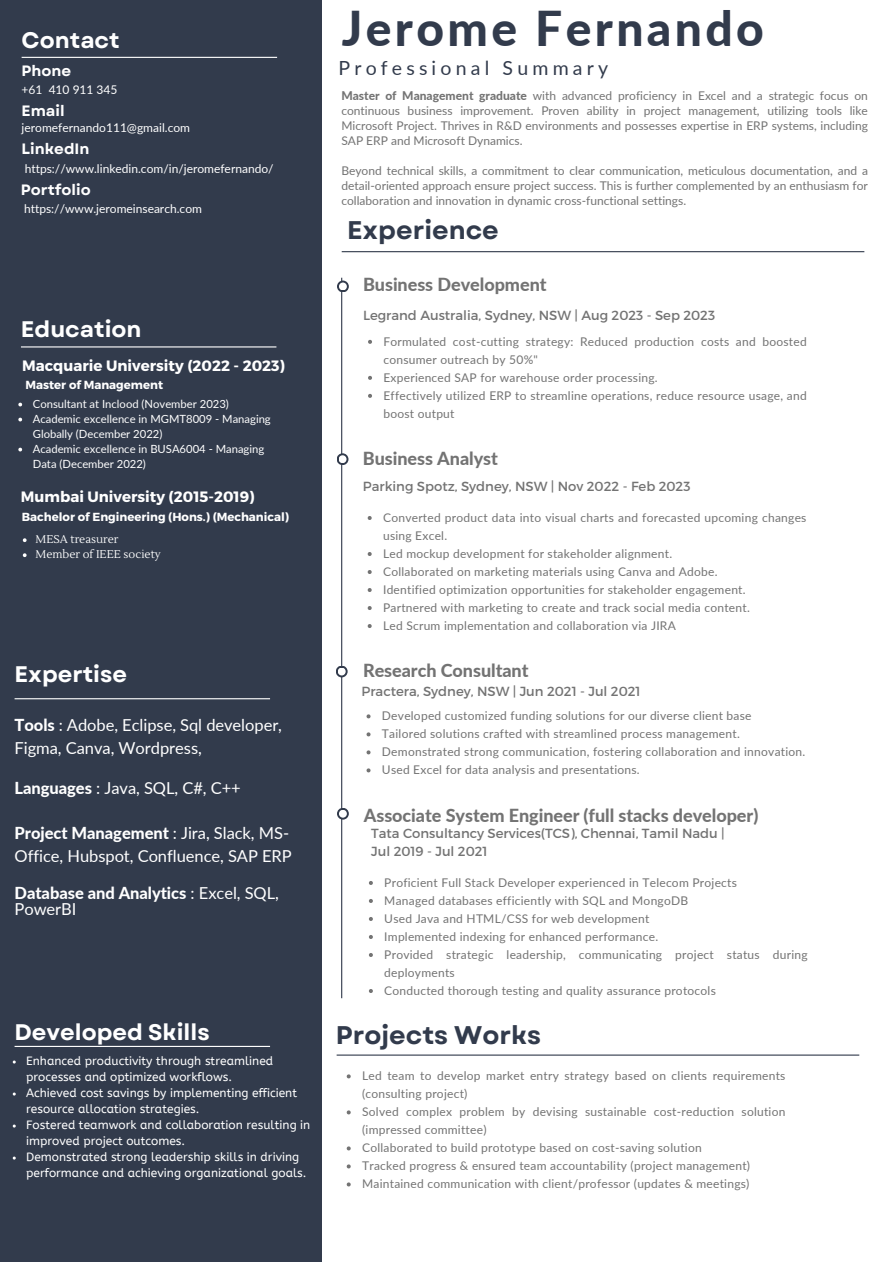
<style>
.page{position:relative;width:894px;height:1264px;background:#fff}
.page>*{position:absolute;margin:0;border:0;box-sizing:border-box;transform-origin:0 0}
.t1{font:800 48px "Lato";letter-spacing:.07em;color:#323b4c}
.t2{font:700 25.5px "Garet";color:#323b4c}
.t3{font:700 22.5px "Garet";color:#fff}
.t4{font:19.5px "Lato";letter-spacing:.215em;color:#323b4c}
.t5{font:800 18px "Lato";letter-spacing:-.005em;color:#737373}
.t6{font:16.5px/22.5px "Lato";letter-spacing:-.005em;color:#fff}
.t7{font:800 16.5px/15.8px "Lato";letter-spacing:-.005em;color:#fff}
.t8{font:700 15px "Montserrat";color:#fff}
.t9{font:700 15px "Garet";color:#fff}
.t10{font:13.2px/17.5px "Montserrat";color:#737373}
.t11{font:12px/18px "Lato";letter-spacing:.02em;color:#737373}
.t12{font:12px/16px "A Bee Zee";color:#fff}
.t13{font:12px "Lato";color:#fff}
.t14{font:700 11.7px "Montserrat";color:#fff}
.t15{font:11.25px/15px "Lato";color:#fff}
.t16{font:11.25px "Lustria";color:#fff}
.s1{font-weight:800}
.s2{font-weight:400}
</style>
<div class="page">
<div style="left:0;top:0;width:321px;height:1261px;background:#323b4c"></div>
<hr style="left:341px;top:251px;width:523px;height:1px;background:#323b4c">
<hr style="left:22px;top:57px;width:255px;height:1px;background:#fff">
<hr style="left:341px;top:278px;width:1px;height:720px;background:#323b4c">
<svg style="left:337px;top:280px;width:12px;height:12px"></svg>
<div style="left:339px;top:282px;width:8px;height:8px;background:#fff;border-radius:50%"></div>
<svg style="left:368px;top:340px;width:4px;height:4px"></svg>
<svg style="left:368px;top:376px;width:4px;height:4px"></svg>
<svg style="left:368px;top:394px;width:4px;height:4px"></svg>
<svg style="left:367px;top:516px;width:4px;height:4px"></svg>
<svg style="left:367px;top:552px;width:4px;height:4px"></svg>
<svg style="left:367px;top:570px;width:4px;height:4px"></svg>
<svg style="left:367px;top:588px;width:4px;height:4px"></svg>
<svg style="left:367px;top:606px;width:4px;height:4px"></svg>
<svg style="left:367px;top:624px;width:4px;height:4px"></svg>
<svg style="left:336px;top:453px;width:12px;height:12px"></svg>
<div style="left:338px;top:455px;width:8px;height:8px;background:#fff;border-radius:50%"></div>
<svg style="left:366px;top:714px;width:4px;height:4px"></svg>
<svg style="left:366px;top:732px;width:4px;height:4px"></svg>
<svg style="left:366px;top:750px;width:4px;height:4px"></svg>
<svg style="left:366px;top:768px;width:4px;height:4px"></svg>
<svg style="left:336px;top:665px;width:11px;height:12px"></svg>
<div style="left:337px;top:667px;width:8px;height:8px;background:#fff;border-radius:50%"></div>
<svg style="left:369px;top:881px;width:4px;height:4px"></svg>
<svg style="left:369px;top:899px;width:4px;height:4px"></svg>
<svg style="left:369px;top:917px;width:4px;height:4px"></svg>
<svg style="left:369px;top:935px;width:4px;height:4px"></svg>
<svg style="left:369px;top:953px;width:4px;height:4px"></svg>
<svg style="left:369px;top:989px;width:4px;height:4px"></svg>
<svg style="left:337px;top:807px;width:12px;height:12px"></svg>
<div style="left:339px;top:809px;width:8px;height:8px;background:#fff;border-radius:50%"></div>
<hr style="left:15px;top:698px;width:255px;height:1px;background:#fff">
<hr style="left:21px;top:346px;width:255px;height:1px;background:#fff">
<svg style="left:18px;top:402px;width:4px;height:4px"></svg>
<svg style="left:18px;top:417px;width:4px;height:4px"></svg>
<svg style="left:18px;top:447px;width:4px;height:4px"></svg>
<svg style="left:23px;top:538px;width:4px;height:4px"></svg>
<svg style="left:23px;top:553px;width:4px;height:4px"></svg>
<hr style="left:15px;top:1045px;width:255px;height:1px;background:#fff">
<hr style="left:336px;top:1054px;width:523px;height:1px;background:#323b4c">
<svg style="left:346px;top:1074px;width:4px;height:4px"></svg>
<svg style="left:346px;top:1110px;width:4px;height:4px"></svg>
<svg style="left:346px;top:1146px;width:4px;height:4px"></svg>
<svg style="left:346px;top:1164px;width:4px;height:4px"></svg>
<svg style="left:346px;top:1182px;width:4px;height:4px"></svg>
<p class="t3" style="left:22px;top:24px;width:100px">Contact</p>
<h6 class="t9" style="left:22px;top:60px;width:51px">Phone</h6>
<h3 class="t13" style="left:22px;top:82px;width:97px">+61 410 911 345</h3>
<p class="t9" style="left:22px;top:100px;width:44px">Email</p>
<h6 class="t13" style="left:22px;top:120px;width:170px">jeromefernando111@gmail.com</h6>
<p class="t9" style="left:22px;top:138px;width:69px">LinkedIn</p>
<h6 class="t13" style="left:25px;top:161px;width:250px">https://www.linkedin.com/in/jeromefernando/</h6>
<p class="t9" style="left:21px;top:179px;width:71px">Portfolio</p>
<h6 class="t13" style="left:24px;top:201px;width:179px">https://www.jeromeinsearch.com</h6>
<p class="t3" style="left:21px;top:313px;width:122px">Education</p>
<h4 class="t8" style="left:22px;top:356px;width:264px">Macquarie University (2022 - 2023)</h4>
<p class="t14" style="left:25px;top:377px;width:139px">Master of Management</p>
<p class="t15" style="left:33px;top:396px;width:197px">Consultant at Inclood (November 2023)</p>
<p class="t15" style="left:33px;top:411px;width:239px">Academic excellence in MGMT8009 - Managing<br>Globally (December 2022)</p>
<p class="t15" style="left:33px;top:441px;width:233px">Academic excellence in BUSA6004 - Managing<br>Data (December 2022)</p>
<p class="t8" style="left:21px;top:487px;width:235px">Mumbai University (2015-2019)</p>
<p class="t14" style="left:22px;top:509px;width:268px">Bachelor of Engineering (Hons.) (Mechanical)</p>
<p class="t16" style="left:36px;top:532px;width:84px">MESA treasurer</p>
<p class="t16" style="left:36px;top:547px;width:127px">Member of IEEE society</p>
<p class="t3" style="left:15px;top:658px;width:114px">Expertise</p>
<p class="t6" style="left:15px;top:713px;width:269px"><span class="s1">Tools</span> : Adobe, Eclipse, Sql developer,<br>Figma, Canva, Wordpress,</p>
<p class="t6" style="left:15px;top:776px;width:228px"><span class="s1">Languages</span> : Java, SQL, C#, C++</p>
<p class="t6" style="left:15px;top:821px;width:278px"><span class="s1">Project Management</span> : Jira, Slack, MS-<br>Office, Hubspot, Confluence, SAP ERP</p>
<h4 class="t7" style="left:15px;top:884px;width:266px">Database and Analytics <span class="s2">: Excel, SQL,<br>PowerBI</span></h4>
<p class="t3" style="left:15px;top:1015px;width:196px">Developed Skills</p>
<p class="t12" style="left:26px;top:1052px;width:248px">Enhanced productivity through streamlined processes and optimized workflows.</p>
<h2 class="t12" style="left:26px;top:1084px;width:272px">Achieved cost savings by implementing efficient resource allocation strategies.</h2>
<p class="t12" style="left:26px;top:1116px;width:286px">Fostered teamwork and collaboration resulting in improved project outcomes.</p>
<p class="t12" style="left:26px;top:1148px;width:282px">Demonstrated strong leadership skills in driving performance and achieving organizational goals.</p>
<h3 class="t1" style="left:341px;top:-2px;width:423px">Jerome Fernando</h3>
<h6 class="t4" style="left:338px;top:56px;width:271px">Professional Summary</h6>
<p class="t11" style="left:341px;top:87px;width:528px;line-height:15px;text-align:justify"><span class="s1">Master of Management graduate</span> with advanced proficiency in Excel and a strategic focus on continuous business improvement. Proven ability in project management, utilizing tools like Microsoft Project. Thrives in R&amp;D environments and possesses expertise in ERP systems, including SAP ERP and Microsoft Dynamics.</p>
<p class="t11" style="left:341px;top:162px;width:528px;line-height:15px;text-align:justify">Beyond technical skills, a commitment to clear communication, meticulous documentation, and a detail-oriented approach ensure project success. This is further complemented by an enthusiasm for collaboration and innovation in dynamic cross-functional settings.</p>
<p class="t2" style="left:347px;top:211px;width:153px">Experience</p>
<p class="t5" style="left:363px;top:273px;width:185px">Business Development</p>
<h3 class="t10" style="left:363px;top:305px;width:353px">Legrand Australia, Sydney, NSW | Aug 2023 - Sep 2023</h3>
<p class="t11" style="left:383px;top:332px;width:425px">Formulated cost-cutting strategy: Reduced production costs and boosted consumer outreach by 50%"</p>
<h6 class="t11" style="left:383px;top:368px;width:276px">Experienced SAP for warehouse order processing.</h6>
<p class="t11" style="left:383px;top:386px;width:425px">Effectively utilized ERP to streamline operations, reduce resource usage, and boost output</p>
<p class="t5" style="left:363px;top:447px;width:136px">Business Analyst</p>
<p class="t10" style="left:363px;top:476px;width:329px">Parking Spotz, Sydney, NSW | Nov 2022 - Feb 2023</p>
<p class="t11" style="left:383px;top:508px;width:425px">Converted product data into visual charts and forecasted upcoming changes using Excel.</p>
<p class="t11" style="left:383px;top:544px;width:290px">Led mockup development for stakeholder alignment.</p>
<p class="t11" style="left:383px;top:562px;width:336px">Collaborated on marketing materials using Canva and Adobe.</p>
<p class="t11" style="left:383px;top:580px;width:364px">Identified optimization opportunities for stakeholder engagement.</p>
<p class="t11" style="left:383px;top:598px;width:368px">Partnered with marketing to create and track social media content.</p>
<p class="t11" style="left:383px;top:616px;width:294px">Led Scrum implementation and collaboration via JIRA</p>
<h2 class="t5" style="left:363px;top:659px;width:167px">Research Consultant</h2>
<p class="t10" style="left:361px;top:682px;width:280px">Practera, Sydney, NSW | Jun 2021 - Jul 2021</p>
<h1 class="t11" style="left:382px;top:706px;width:371px">Developed customized funding solutions for our diverse client base</h1>
<h5 class="t11" style="left:382px;top:724px;width:359px">Tailored solutions crafted with streamlined process management.</h5>
<p class="t11" style="left:382px;top:742px;width:425px">Demonstrated strong communication, fostering collaboration and innovation.</p>
<p class="t11" style="left:382px;top:760px;width:259px">Used Excel for data analysis and presentations.</p>
<p class="t5" style="left:364px;top:803px;width:396px">Associate System Engineer (full stacks developer)</p>
<p class="t10" style="left:371px;top:824px;width:355px">Tata Consultancy Services(TCS), Chennai, Tamil Nadu |<br>Jul 2019 - Jul 2021</p>
<p class="t11" style="left:384px;top:873px;width:354px">Proficient Full Stack Developer experienced in Telecom Projects</p>
<p class="t11" style="left:384px;top:891px;width:305px">Managed databases efficiently with SQL and MongoDB</p>
<p class="t11" style="left:384px;top:909px;width:266px">Used Java and HTML/CSS for web development</p>
<h4 class="t11" style="left:384px;top:927px;width:275px">Implemented indexing for enhanced performance.</h4>
<p class="t11" style="left:384px;top:945px;width:425px">Provided strategic leadership, communicating project status during deployments</p>
<p class="t11" style="left:384px;top:981px;width:333px">Conducted thorough testing and quality assurance protocols</p>
<p class="t2" style="left:336px;top:1016px;width:207px">Projects Works</p>
<p class="t11" style="left:362px;top:1066px;width:425px">Led team to develop market entry strategy based on clients requirements (consulting project)</p>
<p class="t11" style="left:362px;top:1102px;width:425px">Solved complex problem by devising sustainable cost-reduction solution (impressed committee)<br>Collaborated to build prototype based on cost-saving solution<br>Tracked progress &amp; ensured team accountability (project management)<br>Maintained communication with client/professor (updates &amp; meetings)</p>
</div>
